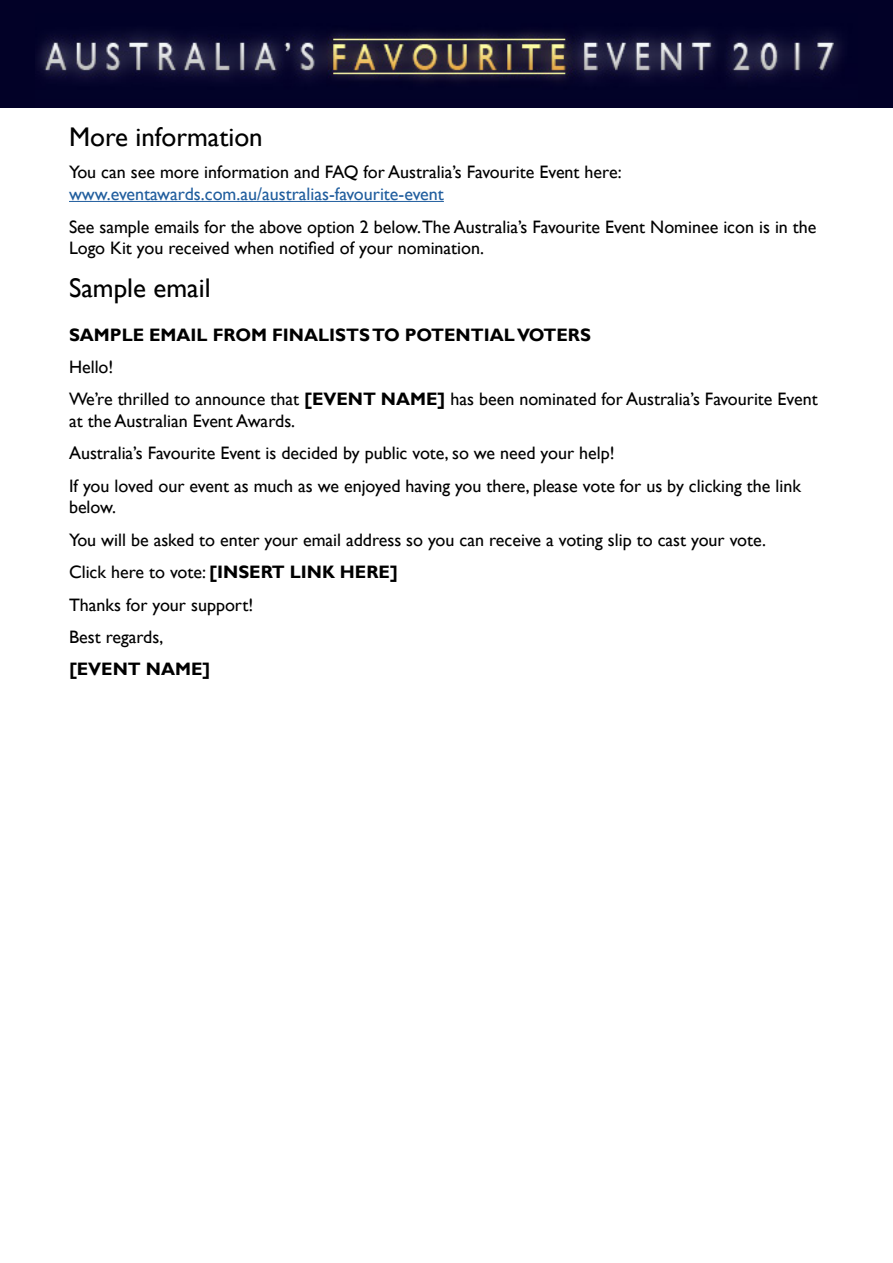
<style>
.page{position:relative;width:893px;height:1263px;background:#fff}
.page>*{position:absolute;margin:0;border:0;box-sizing:border-box;transform-origin:0 0}
.t1{font:27px "Gill Sans";color:#000}
.t2{font:18px/32.4px "Gill Sans";color:#000}
.t3{font:700 18px "Gill Sans";color:#000}
.t4{font:18px "Gill Sans";color:#215e9e}
.s1{font-weight:700}
</style>
<div class="page">
<hr style="left:69px;top:201px;width:375px;height:1px;background:#215e9e">
<div style="left:0;top:0;width:893px;height:108px;background:#020127"></div>
<img style="left:38px;top:32px;width:803px;height:49px">
<h1 class="t1" style="left:69px;top:121px;width:195px">More information</h1>
<p class="t2" style="left:69px;top:157px;width:554px">You can see more information and FAQ for Australia’s Favourite Event here:</p>
<p class="t4" style="left:69px;top:184px;width:376px">www.eventawards.com.au/australias-favourite-event</p>
<p class="t2" style="left:69px;top:216px;width:749px;line-height:21.6px">See sample emails for the above option 2 below.The Australia’s Favourite Event Nominee icon is in the<br>Logo Kit you received when notified of your nomination.</p>
<h1 class="t1" style="left:69px;top:272px;width:143px">Sample email</h1>
<p class="t3" style="left:69px;top:324px;width:523px">SAMPLE EMAIL FROM FINALISTS TO POTENTIAL VOTERS</p>
<p class="t2" style="left:69px;top:351px;width:750px">Hello!<br>We’re thrilled to announce that <span class="s1">[EVENT NAME]</span> has been nominated for Australia’s Favourite Event</p>
<p class="t2" style="left:69px;top:405px;width:733px">at the Australian Event Awards.<br>Australia’s Favourite Event is decided by public vote, so we need your help!<br>If you loved our event as much as we enjoyed having you there, please vote for us by clicking the link</p>
<p class="t2" style="left:69px;top:491px;width:699px">below.<br>You will be asked to enter your email address so you can receive a voting slip to cast your vote.<br>Click here to vote: <span class="s1">[INSERT LINK HERE]<br></span>Thanks for your support!<br>Best regards,</p>
<p class="t3" style="left:69px;top:658px;width:143px">[EVENT NAME]</p>
</div>
